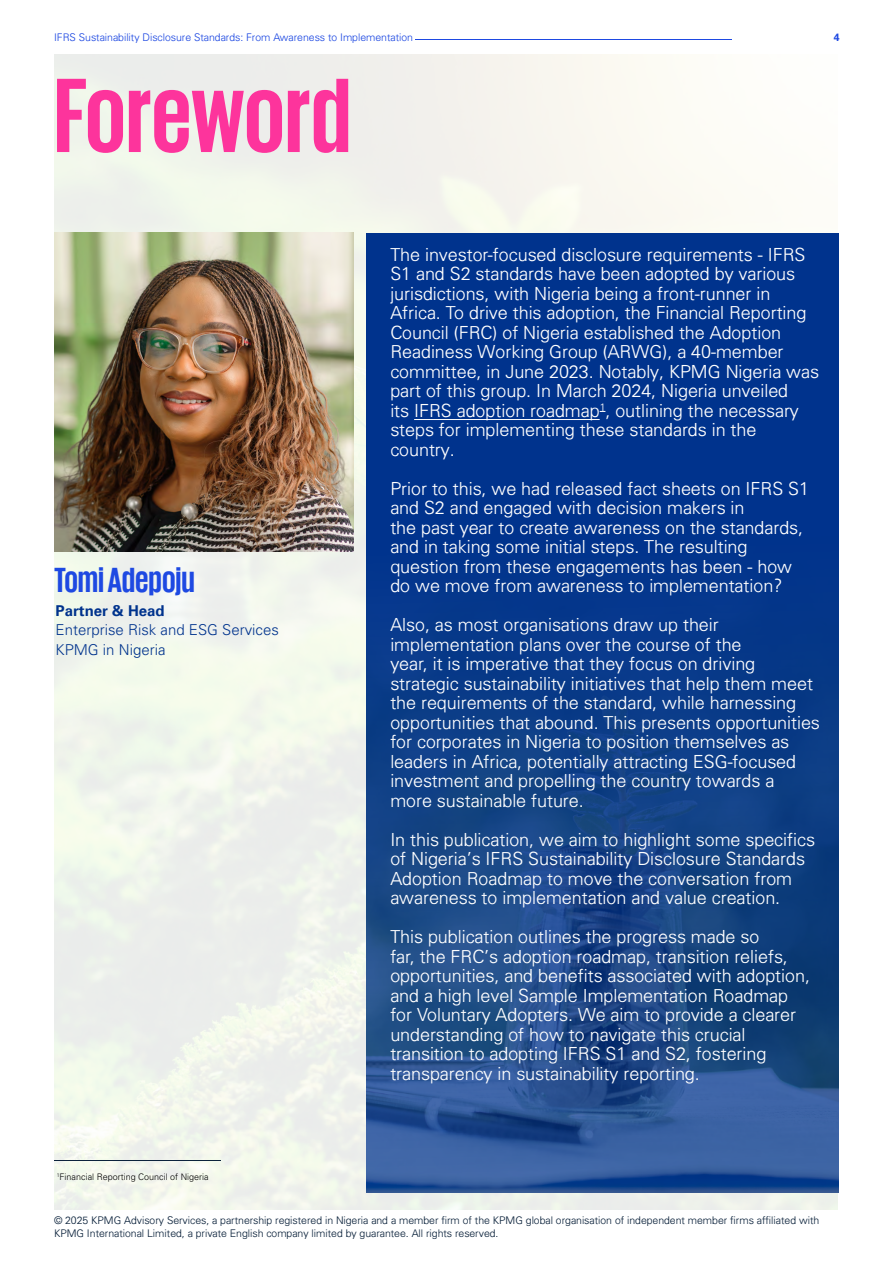
<style>
.page{position:relative;width:893px;height:1263px;background:#fff}
.page>*{position:absolute;margin:0;border:0;box-sizing:border-box;transform-origin:0 0}
.t1{font:700 108px "KPMG";letter-spacing:-.005em;color:#fd349c}
.t2{font:700 36px "KPMG";color:#1e49e2}
.t3{font:300 18px/19.5px "Univers";color:#fff}
.t4{font:300 15px/19.5px "Univers";color:#00338d}
.t5{font:700 15px "Univers";color:#00338d}
.t6{font:300 10.5px/12.6px "Univers";color:#0c233c}
.t7{font:300 10.5px "Univers";color:#1e49e2}
.t8{font:700 10.5px "Univers";color:#1e49e2}
.t9{font:300 9px "Univers";color:#000}
</style>
<div class="page">
<hr style="left:415px;top:39px;width:317px;height:1px;background:#1e49e2">
<img style="left:54px;top:54px;width:783px;height:1155px">
<img style="left:54px;top:233px;width:299px;height:318px">
<div style="left:367px;top:233px;width:472px;height:959px;background:#00338d"></div>
<img style="left:367px;top:644px;width:472px;height:548px">
<hr style="left:414px;top:419px;width:186px;height:1px;background:#fff">
<hr style="left:54px;top:1160px;width:166px;height:1px;background:#0c233c">
<p class="t7" style="left:54px;top:31px;width:361px">IFRS Sustainability Disclosure Standards: From Awareness to Implementation</p>
<p class="t8" style="left:834px;top:31px;width:7px">4</p>
<h1 class="t1" style="left:54px;top:61px;width:299px">Foreword</h1>
<h2 class="t2" style="left:54px;top:561px;width:142px">Tomi Adepoju</h2>
<p class="t5" style="left:56px;top:602px;width:111px">Partner &amp; Head</p>
<p class="t4" style="left:56px;top:620px;width:225px">Enterprise Risk and ESG Services<br>KPMG in Nigeria</p>
<p class="t9" style="left:57px;top:1171px;width:153px"><sup>1</sup>Financial Reporting Council of Nigeria</p>
<p class="t3" style="left:390px;top:244px;width:430px">The investor-focused disclosure requirements - IFRS S1 and S2 standards have been adopted by various jurisdictions, with Nigeria being a front-runner in Africa. To drive this adoption, the Financial Reporting Council (FRC) of Nigeria established the Adoption Readiness Working Group (ARWG), a 40-member committee, in June 2023. Notably, KPMG Nigeria was part of this group. In March 2024, Nigeria unveiled<br>its IFRS adoption roadmap<sup>1</sup>, outlining the necessary steps for implementing these standards in the country.</p>
<p class="t3" style="left:390px;top:478px;width:420px">Prior to this, we had released fact sheets on IFRS S1 and S2 and engaged with decision makers in<br>the past year to create awareness on the standards, and in taking some initial steps. The resulting question from these engagements has been - how do we move from awareness to implementation?</p>
<p class="t3" style="left:390px;top:614px;width:431px">Also, as most organisations draw up their implementation plans over the course of the<br>year, it is imperative that they focus on driving strategic sustainability initiatives that help them meet the requirements of the standard, while harnessing opportunities that abound. This presents opportunities for corporates in Nigeria to position themselves as leaders in Africa, potentially attracting ESG-focused investment and propelling the country towards a more sustainable future.</p>
<p class="t3" style="left:390px;top:829px;width:426px">In this publication, we aim to highlight some specifics of Nigeria’s IFRS Sustainability Disclosure Standards Adoption Roadmap to move the conversation from awareness to implementation and value creation.</p>
<p class="t3" style="left:390px;top:926px;width:421px">This publication outlines the progress made so<br>far, the FRC’s adoption roadmap, transition reliefs, opportunities, and benefits associated with adoption, and a high level Sample Implementation Roadmap for Voluntary Adopters. We aim to provide a clearer understanding of how to navigate this crucial transition to adopting IFRS S1 and S2, fostering transparency in sustainability reporting.</p>
<p class="t6" style="left:54px;top:1214px;width:767px">© 2025 KPMG Advisory Services, a partnership registered in Nigeria and a member firm of the KPMG global organisation of independent member firms affiliated with<br>KPMG International Limited, a private English company limited by guarantee. All rights reserved.</p>
</div>
